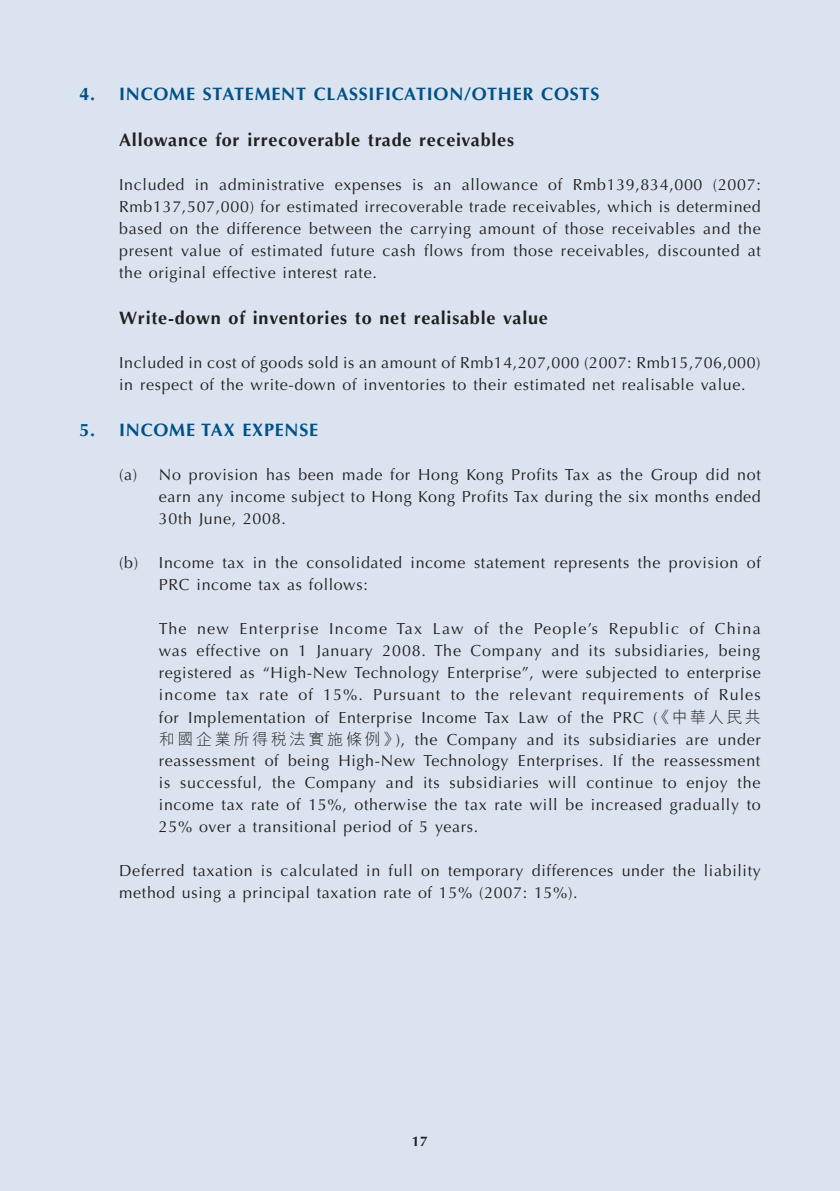
<style>
.page{position:relative;width:840px;height:1191px;background:#fff}
.page>*{position:absolute;margin:0;border:0;box-sizing:border-box;transform-origin:0 0}
.t1{font:700 18px "Optima LT Std";letter-spacing:.04em;color:#231f20}
.t2{font:700 18px "Optima LT Std";letter-spacing:.04em;color:#005187}
.t3{font:16px/22px "Optima LT Std";letter-spacing:.04em;color:#231f20;text-align:justify}
.t4{font:700 14px "Optima LT Std";color:#231f20}
.s1{font-family:"M Hei HK";font-weight:300}
</style>
<div class="page">
<div style="left:0;top:0;width:839px;height:1191px;background:#dae3ef"></div>
<p class="t2" style="left:79px;top:83px;width:521px">4. INCOME STATEMENT CLASSIFICATION/OTHER COSTS</p>
<p class="t1" style="left:119px;top:129px;width:396px">Allowance for irrecoverable trade receivables</p>
<p class="t3" style="left:119px;top:174px;width:643px">Included in administrative expenses is an allowance of Rmb139,834,000 (2007:<br>Rmb137,507,000) for estimated irrecoverable trade receivables, which is determined based on the difference between the carrying amount of those receivables and the present value of estimated future cash flows from those receivables, discounted at the original effective interest rate.</p>
<p class="t1" style="left:119px;top:307px;width:430px">Write-down of inventories to net realisable value</p>
<p class="t3" style="left:119px;top:352px;width:642px">Included in cost of goods sold is an amount of Rmb14,207,000 (2007: Rmb15,706,000) in respect of the write-down of inventories to their estimated net realisable value.</p>
<p class="t2" style="left:79px;top:419px;width:240px">5. INCOME TAX EXPENSE</p>
<p class="t3" style="left:159px;top:464px;width:603px;text-indent:-40px">(a) No provision has been made for Hong Kong Profits Tax as the Group did not earn any income subject to Hong Kong Profits Tax during the six months ended 30th June, 2008.</p>
<p class="t3" style="left:159px;top:552px;width:603px;text-indent:-40px">(b) Income tax in the consolidated income statement represents the provision of<br>PRC income tax as follows:</p>
<p class="t3" style="left:159px;top:618px;width:603px">The new Enterprise Income Tax Law of the People’s Republic of China was effective on 1 January 2008. The Company and its subsidiaries, being registered as “High-New Technology Enterprise”, were subjected to enterprise income tax rate of 15%. Pursuant to the relevant requirements of Rules for Implementation of Enterprise Income Tax Law of the PRC (<span class="s1">《中華人民共和國企業所得稅法實施條例》</span>), the Company and its subsidiaries are under reassessment of being High-New Technology Enterprises. If the reassessment is successful, the Company and its subsidiaries will continue to enjoy the income tax rate of 15%, otherwise the tax rate will be increased gradually to 25% over a transitional period of 5 years.</p>
<p class="t3" style="left:119px;top:860px;width:642px">Deferred taxation is calculated in full on temporary differences under the liability method using a principal taxation rate of 15% (2007: 15%).</p>
<p class="t4" style="left:411px;top:1133px;width:9px">17</p>
</div>
